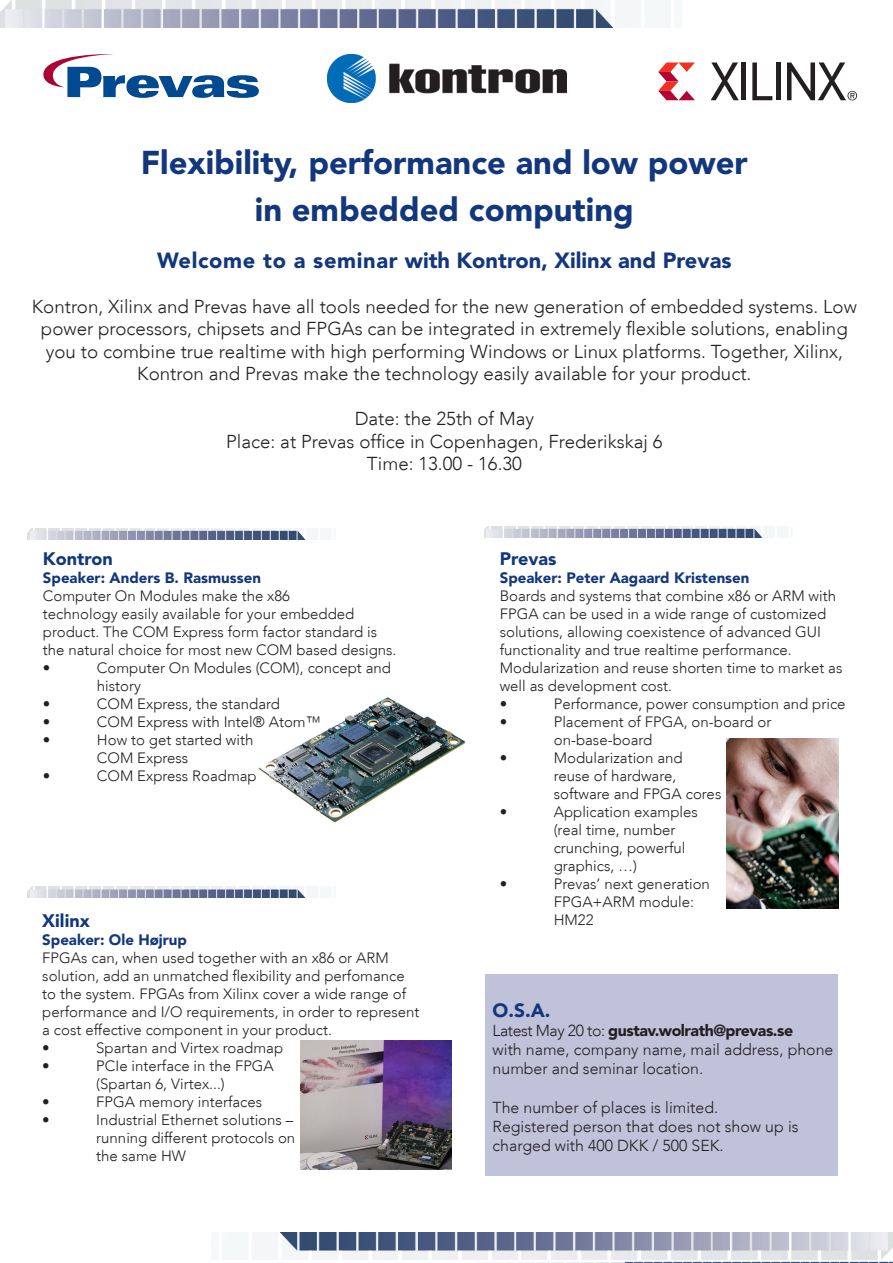
<style>
.page{position:relative;width:893px;height:1263px;background:#fff}
.page>*{position:absolute;margin:0;border:0;box-sizing:border-box;transform-origin:0 0}
.t1{font:900 32.7px "Avenir LT Std";color:#12377d}
.t2{font:900 21.9px "Avenir LT Std";color:#12377d}
.t3{font:900 19.05px "Avenir LT Std";color:#12377d}
.t4{font:300 18.75px/22.5px "Avenir LT";color:#231f20;text-align:center}
.t5{font:900 18px "Avenir LT Std";color:#12377d}
.t6{font:300 15.9px/19px "Avenir LT";color:#231f20}
.t7{font:900 15.9px "Avenir LT Std";letter-spacing:-.03em;color:#231f20}
.t8{font:300 15px/18px "Avenir LT";color:#231f20}
.t9{font:900 15px "Avenir LT Std";color:#12377d}
.s1{font-family:"Avenir LT";font-weight:300}
</style>
<div class="page">
<img style="left:258px;top:697px;width:208px;height:126px">
<div style="left:485px;top:974px;width:353px;height:202px;background:#c0c2da"></div>
<img style="left:327px;top:54px;width:240px;height:49px">
<svg style="left:658px;top:63px;width:37px;height:37px"></svg>
<svg style="left:711px;top:63px;width:28px;height:37px"></svg>
<hr style="left:742px;top:63px;width:4px;height:37px;background:#231f20">
<svg style="left:752px;top:63px;width:20px;height:37px"></svg>
<div style="left:776px;top:63px;width:5px;height:37px;background:#231f20"></div>
<svg style="left:787px;top:63px;width:70px;height:37px"></svg>
<svg style="left:43px;top:54px;width:216px;height:44px"></svg>
<img style="left:0;top:0;width:671px;height:27px">
<img style="left:222px;top:1233px;width:671px;height:30px">
<img style="left:28px;top:528px;width:303px;height:11px">
<img style="left:28px;top:887px;width:303px;height:10px">
<img style="left:484px;top:526px;width:304px;height:11px">
<img style="left:301px;top:1040px;width:151px;height:129px">
<img style="left:726px;top:739px;width:113px;height:169px">
<p class="t1" style="left:141px;top:143px;width:609px">Flexibility, performance and low power</p>
<p class="t1" style="left:255px;top:190px;width:381px">in embedded computing</p>
<p class="t2" style="left:157px;top:247px;width:576px">Welcome to a seminar with Kontron, Xilinx and Prevas</p>
<p class="t4" style="left:32px;top:295px;width:826px">Kontron, Xilinx and Prevas have all tools needed for the new generation of embedded systems. Low power processors, chipsets and FPGAs can be integrated in extremely flexible solutions, enabling</p>
<p class="t4" style="left:46px;top:340px;width:799px">you to combine true realtime with high performing Windows or Linux platforms. Together, Xilinx,<br>Kontron and Prevas make the technology easily available for your product.</p>
<p class="t4" style="left:355px;top:407px;width:181px">Date: the 25th of May</p>
<p class="t4" style="left:226px;top:430px;width:438px">Place: at Prevas office in Copenhagen, Frederikskaj 6</p>
<p class="t4" style="left:367px;top:452px;width:157px">Time: 13.00 - 16.30</p>
<p class="t5" style="left:43px;top:548px;width:71px">Kontron</p>
<p class="t9" style="left:43px;top:569px;width:220px">Speaker: Anders B. Rasmussen</p>
<p class="t8" style="left:43px;top:587px;width:313px">Computer On Modules make the x86 technology easily available for your embedded</p>
<p class="t8" style="left:43px;top:623px;width:336px">product. The COM Express form factor standard is</p>
<p class="t8" style="left:43px;top:641px;width:355px">the natural choice for most new COM based designs.</p>
<p class="t8" style="left:43px;top:659px;width:9px">•</p>
<p class="t8" style="left:97px;top:659px;width:296px">Computer On Modules (COM), concept and history</p>
<p class="t8" style="left:43px;top:695px;width:9px">•</p>
<p class="t8" style="left:97px;top:695px;width:185px">COM Express, the standard</p>
<p class="t8" style="left:43px;top:713px;width:9px">•</p>
<p class="t8" style="left:97px;top:713px;width:225px">COM Express with Intel® Atom™</p>
<p class="t8" style="left:43px;top:731px;width:9px">•</p>
<p class="t8" style="left:97px;top:731px;width:158px">How to get started with</p>
<p class="t8" style="left:97px;top:749px;width:93px">COM Express</p>
<p class="t8" style="left:43px;top:767px;width:9px">•</p>
<p class="t8" style="left:97px;top:767px;width:161px">COM Express Roadmap</p>
<p class="t5" style="left:42px;top:910px;width:49px">Xilinx</p>
<p class="t9" style="left:42px;top:931px;width:146px">Speaker: Ole Højrup</p>
<p class="t8" style="left:42px;top:949px;width:379px">FPGAs can, when used together with an x86 or ARM solution, add an unmatched flexibility and perfomance to the system. FPGAs from Xilinx cover a wide range of performance and I/O requirements, in order to represent a cost effective component in your product.</p>
<p class="t8" style="left:42px;top:1039px;width:9px">•</p>
<p class="t8" style="left:96px;top:1039px;width:188px">Spartan and Virtex roadmap</p>
<p class="t8" style="left:42px;top:1057px;width:9px">•</p>
<p class="t8" style="left:96px;top:1057px;width:179px">PCIe interface in the FPGA</p>
<p class="t8" style="left:96px;top:1075px;width:130px">(Spartan 6, Virtex...)</p>
<p class="t8" style="left:42px;top:1093px;width:9px">•</p>
<p class="t8" style="left:96px;top:1093px;width:167px">FPGA memory interfaces</p>
<p class="t8" style="left:42px;top:1111px;width:9px">•</p>
<p class="t8" style="left:96px;top:1111px;width:199px">Industrial Ethernet solutions –</p>
<p class="t8" style="left:96px;top:1129px;width:201px">running different protocols on</p>
<p class="t8" style="left:96px;top:1147px;width:91px">the same HW</p>
<p class="t5" style="left:500px;top:548px;width:58px">Prevas</p>
<p class="t9" style="left:500px;top:569px;width:251px">Speaker: Peter Aagaard Kristensen</p>
<p class="t8" style="left:500px;top:587px;width:338px">Boards and systems that combine x86 or ARM with<br>FPGA can be used in a wide range of customized solutions, allowing coexistence of advanced GUI</p>
<p class="t8" style="left:500px;top:641px;width:294px">functionality and true realtime performance.</p>
<p class="t8" style="left:500px;top:659px;width:344px">Modularization and reuse shorten time to market as well as development cost.</p>
<p class="t8" style="left:500px;top:695px;width:9px">•</p>
<p class="t8" style="left:554px;top:695px;width:293px">Performance, power consumption and price</p>
<p class="t8" style="left:500px;top:713px;width:9px">•</p>
<p class="t8" style="left:554px;top:713px;width:219px">Placement of FPGA, on-board or</p>
<p class="t8" style="left:554px;top:731px;width:100px">on-base-board</p>
<p class="t8" style="left:500px;top:749px;width:9px">•</p>
<p class="t8" style="left:554px;top:749px;width:130px">Modularization and</p>
<p class="t8" style="left:554px;top:767px;width:124px">reuse of hardware,</p>
<p class="t8" style="left:554px;top:785px;width:169px">software and FPGA cores</p>
<p class="t8" style="left:500px;top:803px;width:9px">•</p>
<p class="t8" style="left:554px;top:803px;width:146px">Application examples</p>
<p class="t8" style="left:554px;top:821px;width:123px">(real time, number</p>
<p class="t8" style="left:554px;top:839px;width:133px">crunching, powerful graphics, …)</p>
<p class="t8" style="left:500px;top:875px;width:9px">•</p>
<p class="t8" style="left:554px;top:875px;width:158px">Prevas’ next generation<br>FPGA+ARM module:</p>
<p class="t8" style="left:554px;top:911px;width:41px">HM22</p>
<p class="t3" style="left:493px;top:999px;width:59px">O.S.A.</p>
<p class="t7" style="left:493px;top:1021px;width:302px"><span class="s1">Latest May 20 to:</span> gustav.wolrath@prevas.se</p>
<p class="t6" style="left:493px;top:1040px;width:342px">with name, company name, mail address, phone number and seminar location.</p>
<p class="t6" style="left:493px;top:1098px;width:227px">The number of places is limited.</p>
<p class="t6" style="left:493px;top:1117px;width:307px">Registered person that does not show up is charged with 400 DKK / 500 SEK.</p>
</div>
